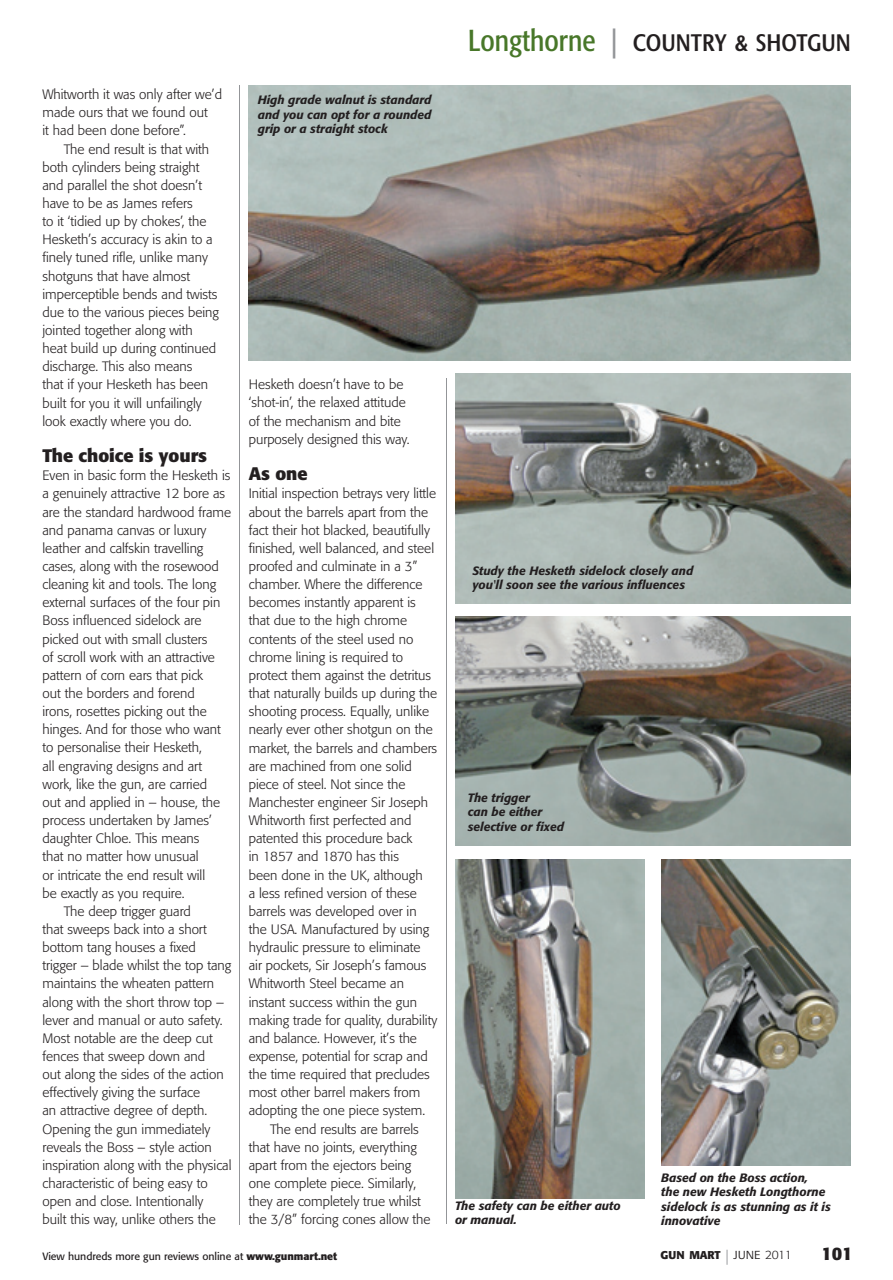
<style>
.page{position:relative;width:893px;height:1280px;background:#fff}
.page>*{position:absolute;margin:0;border:0;box-sizing:border-box;transform-origin:0 0}
.t1{font:30px "Formata Condensed SC";color:#231f20}
.t2{font:700 18px "Formata";color:#231f20}
.t3{font:300 13.5px/18.1px "Formata";color:#231f20}
.t4{font:italic 500 12px/14.4px "Formata";color:#231f20}
.t5{font:700 11.25px "Formata";letter-spacing:-.005em;color:#231f20}
.t6{font:10.5px "Formata";letter-spacing:-.005em;color:#231f20}
.s1{font-weight:700}
.s2{font-family:"Formata";font-stretch:condensed;color:#487729}
.s3{font-family:"Formata";font-stretch:condensed;color:#939598}
.s4{font-weight:300;font-size:15px;color:#939598}
.s5{font-family:"Formata Light SC";font-weight:400;font-size:15px}
.s6{font-weight:300;font-size:12px}
</style>
<div class="page">
<hr style="left:240px;top:85px;width:1px;height:1139px;background:#939598">
<hr style="left:446px;top:378px;width:1px;height:846px;background:#939598">
<img style="left:249px;top:85px;width:601px;height:275px">
<img style="left:455px;top:373px;width:395px;height:230px">
<img style="left:455px;top:616px;width:395px;height:230px">
<img style="left:455px;top:859px;width:189px;height:339px">
<img style="left:661px;top:859px;width:189px;height:306px">
<p class="t3" style="left:43px;top:85px;width:181px">Whitworth it was only after we’d made ours that we found out<br>it had been done before”.</p>
<p class="t3" style="left:43px;top:140px;width:178px;text-indent:21px">The end result is that with both cylinders being straight and parallel the shot doesn’t have to be as James refers<br>to it ‘tidied up by chokes’, the<br>Hesketh’s accuracy is akin to a finely tuned rifle, unlike many shotguns that have almost imperceptible bends and twists due to the various pieces being jointed together along with heat build up during continued discharge. This also means<br>that if your Hesketh has been built for you it will unfailingly look exactly where you do.</p>
<h2 class="t2" style="left:43px;top:444px;width:166px">The choice is yours</h2>
<p class="t3" style="left:43px;top:467px;width:189px">Even in basic form the Hesketh is</p>
<p class="t3" style="left:43px;top:485px;width:184px">a genuinely attractive 12 bore as</p>
<p class="t3" style="left:43px;top:503px;width:190px">are the standard hardwood frame</p>
<p class="t3" style="left:43px;top:521px;width:166px">and panama canvas or luxury</p>
<p class="t3" style="left:43px;top:539px;width:162px">leather and calfskin travelling</p>
<p class="t3" style="left:43px;top:557px;width:178px">cases, along with the rosewood</p>
<p class="t3" style="left:43px;top:575px;width:175px">cleaning kit and tools. The long</p>
<p class="t3" style="left:43px;top:594px;width:179px">external surfaces of the four pin</p>
<p class="t3" style="left:43px;top:612px;width:160px">Boss influenced sidelock are</p>
<p class="t3" style="left:43px;top:630px;width:166px">picked out with small clusters</p>
<p class="t3" style="left:43px;top:648px;width:174px">of scroll work with an attractive</p>
<p class="t3" style="left:43px;top:666px;width:162px">pattern of corn ears that pick</p>
<p class="t3" style="left:43px;top:684px;width:154px">out the borders and forend</p>
<p class="t3" style="left:43px;top:702px;width:166px">irons, rosettes picking out the</p>
<p class="t3" style="left:43px;top:721px;width:180px">hinges. And for those who want</p>
<p class="t3" style="left:43px;top:739px;width:161px">to personalise their Hesketh,</p>
<p class="t3" style="left:43px;top:757px;width:161px">all engraving designs and art</p>
<p class="t3" style="left:43px;top:775px;width:166px">work, like the gun, are carried</p>
<p class="t3" style="left:43px;top:793px;width:179px">out and applied in – house, the</p>
<p class="t3" style="left:43px;top:811px;width:171px">process undertaken by James’</p>
<p class="t3" style="left:43px;top:829px;width:158px">daughter Chloe. This means</p>
<p class="t3" style="left:43px;top:848px;width:158px">that no matter how unusual</p>
<p class="t3" style="left:43px;top:866px;width:164px">or intricate the end result will</p>
<p class="t3" style="left:43px;top:884px;width:144px">be exactly as you require.</p>
<p class="t3" style="left:64px;top:902px;width:129px">The deep trigger guard</p>
<p class="t3" style="left:43px;top:920px;width:166px">that sweeps back into a short</p>
<p class="t3" style="left:43px;top:938px;width:155px">bottom tang houses a fixed</p>
<p class="t3" style="left:43px;top:956px;width:190px">trigger – blade whilst the top tang</p>
<p class="t3" style="left:43px;top:975px;width:173px">maintains the wheaten pattern</p>
<p class="t3" style="left:43px;top:993px;width:183px">along with the short throw top –</p>
<p class="t3" style="left:43px;top:1011px;width:182px">lever and manual or auto safety.</p>
<p class="t3" style="left:43px;top:1029px;width:172px">Most notable are the deep cut</p>
<p class="t3" style="left:43px;top:1047px;width:164px">fences that sweep down and</p>
<p class="t3" style="left:43px;top:1065px;width:183px">out along the sides of the action</p>
<p class="t3" style="left:43px;top:1083px;width:159px">effectively giving the surface</p>
<p class="t3" style="left:43px;top:1102px;width:166px">an attractive degree of depth.</p>
<p class="t3" style="left:43px;top:1120px;width:169px">Opening the gun immediately</p>
<p class="t3" style="left:43px;top:1138px;width:171px">reveals the Boss – style action</p>
<p class="t3" style="left:43px;top:1156px;width:191px">inspiration along with the physical</p>
<p class="t3" style="left:43px;top:1174px;width:167px">characteristic of being easy to</p>
<p class="t3" style="left:43px;top:1192px;width:162px">open and close. Intentionally</p>
<p class="t3" style="left:43px;top:1210px;width:175px">built this way, unlike others the</p>
<p class="t4" style="left:258px;top:93px;width:175px;text-align:justify">High grade walnut is standard and you can opt for a rounded grip or a straight stock</p>
<p class="t3" style="left:249px;top:376px;width:162px">Hesketh doesn’t have to be ‘shot-in’, the relaxed attitude of the mechanism and bite purposely designed this way.</p>
<h2 class="t2" style="left:249px;top:463px;width:60px">As one</h2>
<p class="t3" style="left:249px;top:485px;width:189px">Initial inspection betrays very little</p>
<p class="t3" style="left:249px;top:503px;width:181px">about the barrels apart from the</p>
<p class="t3" style="left:249px;top:521px;width:183px">fact their hot blacked, beautifully</p>
<p class="t3" style="left:249px;top:539px;width:187px">finished, well balanced, and steel</p>
<p class="t3" style="left:249px;top:557px;width:170px">proofed and culminate in a 3”</p>
<p class="t3" style="left:249px;top:575px;width:175px">chamber. Where the difference</p>
<p class="t3" style="left:249px;top:594px;width:169px">becomes instantly apparent is</p>
<p class="t3" style="left:249px;top:612px;width:160px">that due to the high chrome</p>
<p class="t3" style="left:249px;top:630px;width:166px">contents of the steel used no</p>
<p class="t3" style="left:249px;top:648px;width:156px">chrome lining is required to</p>
<p class="t3" style="left:249px;top:666px;width:184px">protect them against the detritus</p>
<p class="t3" style="left:249px;top:684px;width:190px">that naturally builds up during the</p>
<p class="t3" style="left:249px;top:702px;width:182px">shooting process. Equally, unlike</p>
<p class="t3" style="left:249px;top:721px;width:186px">nearly ever other shotgun on the</p>
<p class="t3" style="left:249px;top:739px;width:190px">market, the barrels and chambers</p>
<p class="t3" style="left:249px;top:757px;width:164px">are machined from one solid</p>
<p class="t3" style="left:249px;top:775px;width:158px">piece of steel. Not since the</p>
<p class="t3" style="left:249px;top:793px;width:181px">Manchester engineer Sir Joseph</p>
<p class="t3" style="left:249px;top:811px;width:164px">Whitworth first perfected and</p>
<p class="t3" style="left:249px;top:829px;width:165px">patented this procedure back</p>
<p class="t3" style="left:249px;top:848px;width:152px">in 1857 and 1870 has this</p>
<p class="t3" style="left:249px;top:866px;width:175px">been done in the UK, although</p>
<p class="t3" style="left:249px;top:884px;width:169px">a less refined version of these</p>
<p class="t3" style="left:249px;top:902px;width:169px">barrels was developed over in</p>
<p class="t3" style="left:249px;top:920px;width:182px">the USA. Manufactured by using</p>
<p class="t3" style="left:249px;top:938px;width:173px">hydraulic pressure to eliminate</p>
<p class="t3" style="left:249px;top:956px;width:179px">air pockets, Sir Joseph’s famous</p>
<p class="t3" style="left:249px;top:975px;width:157px">Whitworth Steel became an</p>
<p class="t3" style="left:249px;top:993px;width:170px">instant success within the gun</p>
<p class="t3" style="left:249px;top:1011px;width:190px">making trade for quality, durability</p>
<p class="t3" style="left:249px;top:1029px;width:170px">and balance. However, it’s the</p>
<p class="t3" style="left:249px;top:1047px;width:180px">expense, potential for scrap and</p>
<p class="t3" style="left:249px;top:1065px;width:182px">the time required that precludes</p>
<p class="t3" style="left:249px;top:1083px;width:173px">most other barrel makers from</p>
<p class="t3" style="left:249px;top:1102px;width:178px">adopting the one piece system.</p>
<p class="t3" style="left:270px;top:1120px;width:150px">The end results are barrels</p>
<p class="t3" style="left:249px;top:1138px;width:170px">that have no joints, everything</p>
<p class="t3" style="left:249px;top:1156px;width:164px">apart from the ejectors being</p>
<p class="t3" style="left:249px;top:1174px;width:169px">one complete piece. Similarly,</p>
<p class="t3" style="left:249px;top:1192px;width:174px">they are completely true whilst</p>
<p class="t3" style="left:249px;top:1210px;width:183px">the 3/8” forcing cones allow the</p>
<p class="t6" style="left:43px;top:1250px;width:296px">View hundreds more gun reviews online at <span class="s1">www.gunmart.net</span></p>
<h1 class="t1" style="left:468px;top:23px;width:384px"><span class="s2">Longthorne</span> <span class="s3">|</span> country &amp; shotgun</h1>
<p class="t4" style="left:472px;top:564px;width:222px">Study the Hesketh sidelock closely and you'll soon see the various influences</p>
<p class="t4" style="left:468px;top:790px;width:98px">The trigger<br>can be either selective or fixed</p>
<p class="t4" style="left:455px;top:1198px;width:167px">The safety can be either auto or manual.</p>
<p class="t4" style="left:661px;top:1170px;width:171px">Based on the Boss action,<br>the new Hesketh Longthorne sidelock is as stunning as it is innovative</p>
<p class="t5" style="left:660px;top:1248px;width:133px">GUN MART <span class="s4">|</span> <span class="s5">june</span> <span class="s6">2011</span></p>
<h2 class="t2" style="left:822px;top:1242px;width:32px">101</h2>
</div>
